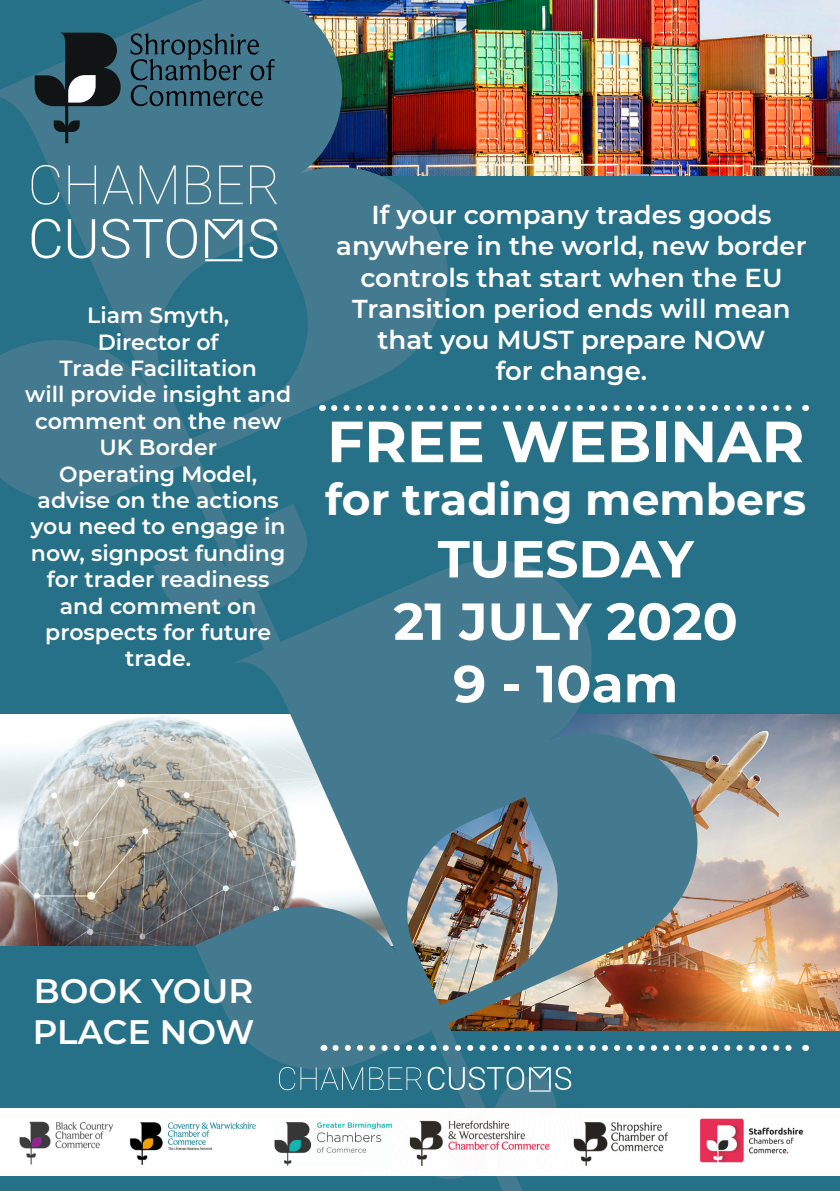
<style>
.page{position:relative;width:840px;height:1191px;background:#fff}
.page>*{position:absolute;margin:0;border:0;box-sizing:border-box;transform-origin:0 0}
.t1{font:700 58px "Montserrat";color:#fff}
.t2{font:700 52px "Montserrat";color:#fff}
.t3{font:700 44px "Montserrat";color:#fff}
.t4{font:600 34px "Montserrat";color:#fff}
.t5{font:600 26px/31.2px "Montserrat";color:#fff;text-align:center}
.t6{font:600 22px/26.4px "Montserrat";color:#fff;text-align:center}
</style>
<div class="page">
<div style="left:0;top:0;width:839px;height:1191px;background:#267187"></div>
<img style="left:0;top:714px;width:195px;height:231px">
<img style="left:450px;top:0;width:389px;height:176px">
<svg style="left:454px;top:405px;width:338px;height:6px"></svg>
<img style="left:700px;top:714px;width:139px;height:316px">
<img style="left:195px;top:560px;width:505px;height:631px">
<svg style="left:335px;top:1045px;width:457px;height:6px"></svg>
<svg style="left:0;top:0;width:450px;height:656px"></svg>
<svg style="left:32px;top:165px;width:27px;height:40px"></svg>
<svg style="left:68px;top:165px;width:28px;height:39px"></svg>
<svg style="left:103px;top:165px;width:30px;height:39px"></svg>
<svg style="left:140px;top:165px;width:36px;height:39px"></svg>
<svg style="left:186px;top:165px;width:25px;height:39px"></svg>
<svg style="left:219px;top:165px;width:24px;height:39px"></svg>
<svg style="left:250px;top:165px;width:26px;height:39px"></svg>
<svg style="left:32px;top:219px;width:28px;height:39px"></svg>
<svg style="left:68px;top:219px;width:27px;height:39px"></svg>
<svg style="left:102px;top:219px;width:95px;height:39px;background:#6d97a7"></svg>
<svg style="left:203px;top:218px;width:74px;height:43px"></svg>
<svg style="left:35px;top:33px;width:85px;height:110px;background:#36545f"></svg>
<svg style="left:130px;top:33px;width:144px;height:73px;background:#366172"></svg>
<svg style="left:279px;top:1067px;width:84px;height:23px"></svg>
<svg style="left:369px;top:1066px;width:202px;height:25px"></svg>
<img style="left:0;top:1108px;width:839px;height:67px">
<p class="t6" style="left:87px;top:301px;width:143px">Liam Smyth,</p>
<p class="t6" style="left:98px;top:327px;width:122px">Director of</p>
<p class="t6" style="left:60px;top:354px;width:198px">Trade Facilitation</p>
<p class="t6" style="left:25px;top:380px;width:267px">will provide insight and comment on the new<br>UK Border</p>
<p class="t6" style="left:31px;top:459px;width:256px">Operating Model, advise on the actions you need to engage in now, signpost funding for trader readiness and comment on</p>
<p class="t6" style="left:45px;top:618px;width:227px">prospects for future trade.</p>
<p class="t5" style="left:371px;top:198px;width:401px">If your company trades goods</p>
<p class="t5" style="left:336px;top:229px;width:472px">anywhere in the world, new border controls that start when the EU<br>Transition period ends will mean that you MUST prepare NOW</p>
<p class="t5" style="left:495px;top:354px;width:153px">for change.</p>
<p class="t1" style="left:327px;top:400px;width:478px">FREE WEBINAR</p>
<p class="t3" style="left:325px;top:467px;width:482px">for trading members</p>
<p class="t2" style="left:437px;top:521px;width:257px">TUESDAY</p>
<p class="t2" style="left:393px;top:584px;width:345px">21 JULY 2020</p>
<p class="t2" style="left:453px;top:646px;width:226px">9 - 10am</p>
<p class="t4" style="left:34px;top:966px;width:221px">BOOK YOUR</p>
<p class="t4" style="left:33px;top:1007px;width:223px">PLACE NOW</p>
</div>
